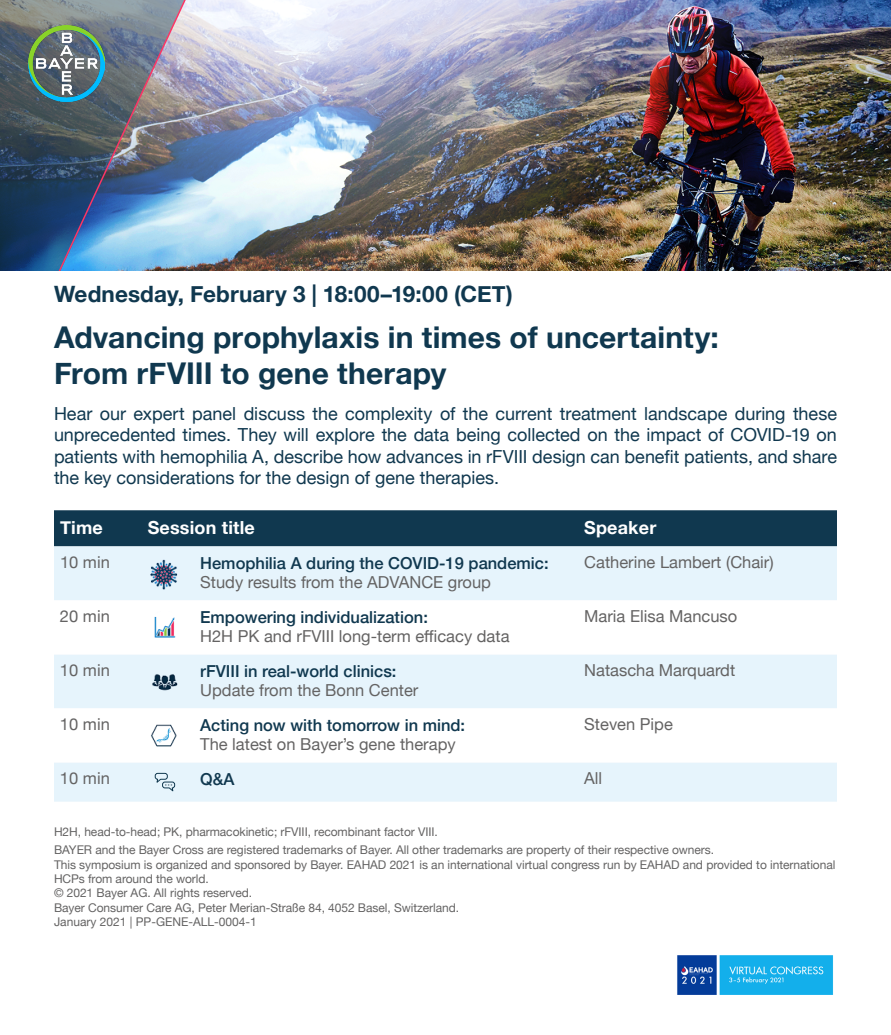
<style>
.page{position:relative;width:891px;height:1035px;background:#fff}
.page>*{position:absolute;margin:0;border:0;box-sizing:border-box;transform-origin:0 0}
.t1{font:700 30px/36px "Helvetica Neue";letter-spacing:.005em;color:#10384f}
.t2{font:700 22.5px "Helvetica Neue";letter-spacing:.005em;color:#10384f}
.t3{font:18px/21.6px "Helvetica Neue";color:#10384f;text-align:justify}
.t4{font:700 18px "Helvetica Neue";letter-spacing:.01em;color:#fff}
.t5{font:16.5px "Helvetica Neue";color:#646363}
.t6{font:500 16.5px "Helvetica Neue";color:#10384f}
.t7{font:12px/14.4px "Helvetica Neue";letter-spacing:-.005em;color:#646363}
</style>
<div class="page">
<img style="left:192px;top:0;width:699px;height:271px">
<svg style="left:0;top:0;width:48px;height:271px;background:#354a5f"></svg>
<img style="left:28px;top:26px;width:20px;height:76px">
<div style="left:54px;top:510px;width:783px;height:36px;background:#10384f"></div>
<div style="left:54px;top:546px;width:783px;height:256px;background:#e6f4fc"></div>
<svg style="left:54px;top:600px;width:783px;height:162px"></svg>
<img style="left:48px;top:0;width:144px;height:271px">
<img style="left:677px;top:955px;width:156px;height:40px">
<img style="left:148px;top:558px;width:31px;height:32px">
<img style="left:148px;top:612px;width:31px;height:31px">
<img style="left:148px;top:666px;width:31px;height:31px">
<img style="left:148px;top:719px;width:31px;height:32px">
<div style="left:162px;top:782px;width:13px;height:6px;border:1px solid #10384f;border-radius:2px"></div>
<div style="left:155px;top:773px;width:13px;height:7px;border:1px solid #10384f;border-radius:2px"></div>
<svg style="left:165px;top:784px;width:7px;height:2px"></svg>
<h2 class="t2" style="left:54px;top:276px;width:460px">Wednesday, February 3 | 18:00–19:00 (CET)</h2>
<h1 class="t1" style="left:54px;top:320px;width:666px">Advancing prophylaxis in times of uncertainty:<br>From rFVIII to gene therapy</h1>
<p class="t3" style="left:54px;top:404px;width:785px">Hear our expert panel discuss the complexity of the current treatment landscape during these unprecedented times. They will explore the data being collected on the impact of COVID-19 on patients with hemophilia A, describe how advances in rFVIII design can benefit patients, and share the key considerations for the design of gene therapies.</p>
<h3 class="t4" style="left:60px;top:513px;width:44px">Time</h3>
<h3 class="t4" style="left:148px;top:513px;width:109px">Session title</h3>
<h3 class="t4" style="left:584px;top:513px;width:74px">Speaker</h3>
<h3 class="t5" style="left:60px;top:550px;width:51px">10 min</h3>
<h3 class="t6" style="left:200px;top:549px;width:350px">Hemophilia A during the COVID-19 pandemic:</h3>
<h3 class="t5" style="left:200px;top:571px;width:292px">Study results from the ADVANCE group</h3>
<h3 class="t5" style="left:584px;top:550px;width:191px">Catherine Lambert (Chair)</h3>
<h3 class="t5" style="left:60px;top:604px;width:51px">20 min</h3>
<h3 class="t6" style="left:200px;top:603px;width:229px">Empowering individualization:</h3>
<h3 class="t5" style="left:200px;top:625px;width:311px">H2H PK and rFVIII long-term efficacy data</h3>
<h3 class="t5" style="left:584px;top:604px;width:155px">Maria Elisa Mancuso</h3>
<h3 class="t5" style="left:60px;top:658px;width:51px">10 min</h3>
<h3 class="t6" style="left:200px;top:657px;width:198px">rFVIII in real-world clinics:</h3>
<h3 class="t5" style="left:200px;top:679px;width:220px">Update from the Bonn Center</h3>
<h3 class="t5" style="left:584px;top:658px;width:152px">Natascha Marquardt</h3>
<h3 class="t5" style="left:60px;top:712px;width:51px">10 min</h3>
<h3 class="t6" style="left:200px;top:711px;width:266px">Acting now with tomorrow in mind:</h3>
<h3 class="t5" style="left:200px;top:733px;width:257px">The latest on Bayer’s gene therapy</h3>
<h3 class="t5" style="left:584px;top:712px;width:90px">Steven Pipe</h3>
<h3 class="t5" style="left:60px;top:766px;width:51px">10 min</h3>
<h3 class="t6" style="left:200px;top:765px;width:36px">Q&amp;A</h3>
<h3 class="t5" style="left:584px;top:766px;width:20px">All</h3>
<p class="t7" style="left:54px;top:823px;width:662px;line-height:18.6px">H2H, head-to-head; PK, pharmacokinetic; rFVIII, recombinant factor VIII.<br>BAYER and the Bayer Cross are registered trademarks of Bayer. All other trademarks are property of their respective owners.</p>
<p class="t7" style="left:54px;top:858px;width:783px">This symposium is organized and sponsored by Bayer. EAHAD 2021 is an international virtual congress run by EAHAD and provided to international HCPs from around the world.<br>© 2021 Bayer AG. All rights reserved.<br>Bayer Consumer Care AG, Peter Merian-Straße 84, 4052 Basel, Switzerland.<br>January 2021 | PP-GENE-ALL-0004-1</p>
</div>
